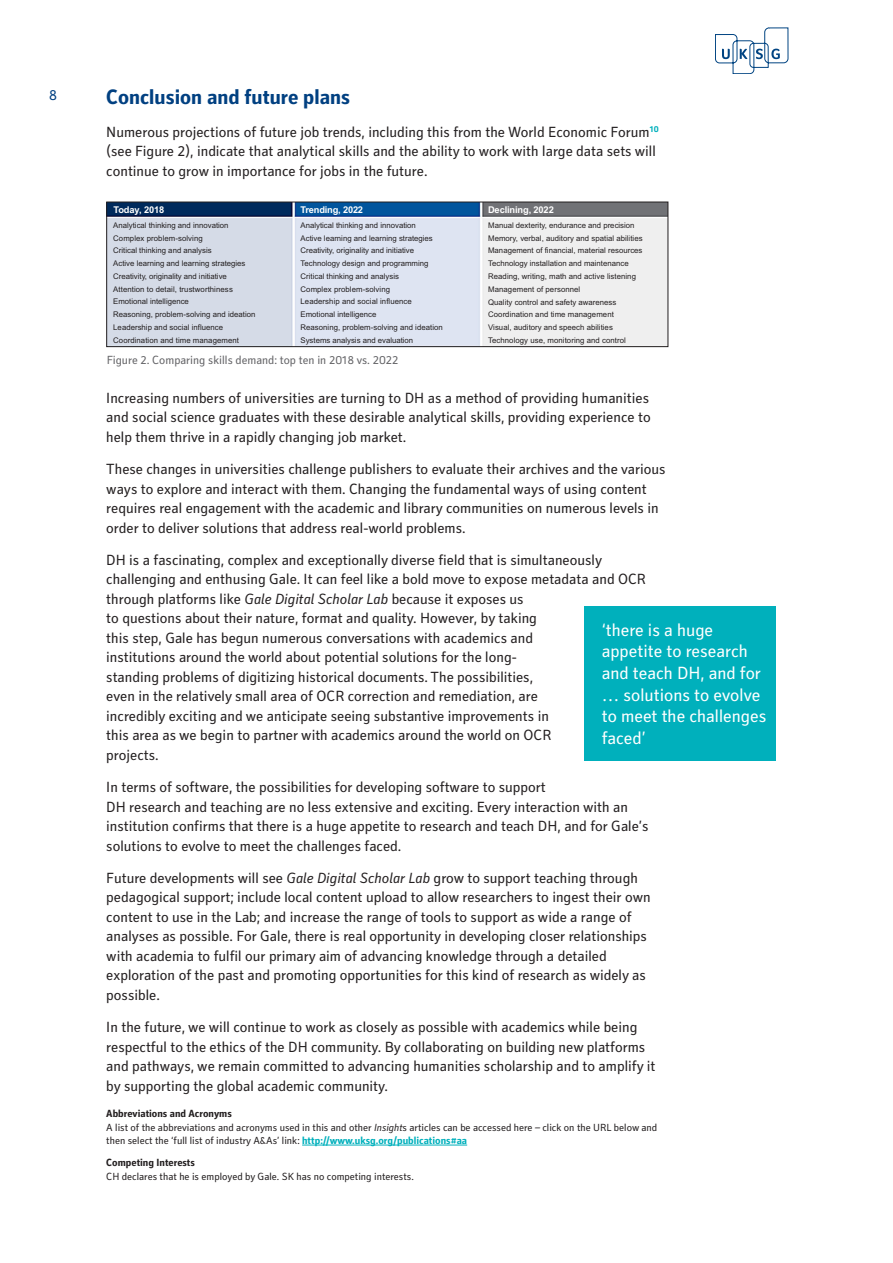
<style>
.page{position:relative;width:893px;height:1263px;background:#fff}
.page>*{position:absolute;margin:0;border:0;box-sizing:border-box;transform-origin:0 0}
.A-Style_Heading{font:700 21px "Secca Std";color:#014081}
.Stand_out_quote{font:18px/21.6px "Secca Std";color:#fff}
.Body{font:15px/19.5px "Secca Std";color:#231f20}
.t1{font:15px "Secca Std";color:#014081}
.t2{font:12px "Secca Std";color:#636366}
.Reference_List{font:10.5px/13.5px "Secca Std";color:#231f20}
.Reference_List-2{font:700 10.5px "Secca Std";color:#231f20}
.t3{font:700 9.3px "Arial";letter-spacing:-.015em;color:#fff}
.t4{font:7.8px/12.8px "Arial";color:#231f20}
.s1{font-style:italic}
.s2{font-weight:700;color:#00b0bc}
</style>
<div class="page">
<svg style="left:715px;top:28px;width:73px;height:46px"></svg>
<hr style="left:302px;top:1145px;width:165px;height:1px;background:#00b0bc">
<div style="left:585px;top:606px;width:191px;height:155px;background:#00b0bc"></div>
<img style="left:108px;top:204px;width:558px;height:141px">
<div style="left:106px;top:202px;width:562px;height:145px;border:1px solid #231f20"></div>
<p class="t1" style="left:49px;top:87px;width:10px">8</p>
<p class="A-Style_Heading" style="left:106px;top:85px;width:245px">Conclusion and future plans</p>
<p class="Body" style="left:106px;top:122px;width:554px">Numerous projections of future job trends, including this from the World Economic Forum<sup>10 </sup>(see Figure 2), indicate that analytical skills and the ability to work with large data sets will continue to grow in importance for jobs in the future.</p>
<p class="t3" style="left:113px;top:204px;width:52px">Today, 2018</p>
<p class="t3" style="left:301px;top:204px;width:64px">Trending, 2022</p>
<p class="t3" style="left:488px;top:204px;width:67px">Declining, 2022</p>
<p class="t4" style="left:301px;top:219px;width:144px">Analytical thinking and innovation<br>Active learning and learning strategies Creativity, originality and initiative Technology design and programming Critical thinking and analysis<br>Complex problem-solving<br>Leadership and social influence Emotional intelligence<br>Reasoning, problem-solving and ideation Systems analysis and evaluation</p>
<p class="t4" style="left:488px;top:219px;width:156px">Manual dexterity, endurance and precision Memory, verbal, auditory and spatial abilities Management of financial, material resources Technology installation and maintenance Reading, writing, math and active listening Management of personnel<br>Quality control and safety awareness Coordination and time management<br>Visual, auditory and speech abilities Technology use, monitoring and control</p>
<p class="t4" style="left:113px;top:219px;width:144px">Analytical thinking and innovation Complex problem-solving<br>Critical thinking and analysis<br>Active learning and learning strategies Creativity, originality and initiative Attention to detail, trustworthiness Emotional intelligence<br>Reasoning, problem-solving and ideation Leadership and social influence Coordination and time management</p>
<p class="t2" style="left:107px;top:353px;width:293px">Figure 2. Comparing skills demand: top ten in 2018 vs. 2022</p>
<p class="Body" style="left:106px;top:389px;width:546px;text-align:justify">Increasing numbers of universities are turning to DH as a method of providing humanities and social science graduates with these desirable analytical skills, providing experience to help them thrive in a rapidly changing job market.</p>
<p class="Body" style="left:106px;top:460px;width:561px">These changes in universities challenge publishers to evaluate their archives and the various ways to explore and interact with them. Changing the fundamental ways of using content requires real engagement with the academic and library communities on numerous levels in order to deliver solutions that address real-world problems.</p>
<p class="Body" style="left:106px;top:551px;width:541px">DH is a fascinating, complex and exceptionally diverse field that is simultaneously challenging and enthusing Gale. It can feel like a bold move to expose metadata and OCR through platforms like <span class="s1">Gale Digital Scholar Lab</span> because it exposes us<br>to questions about their nature, format and quality. However, by taking<br>this step, Gale has begun numerous conversations with academics and<br>institutions around the world about potential solutions for the long-<br>standing problems of digitizing historical documents. The possibilities,<br>even in the relatively small area of OCR correction and remediation, are<br>incredibly exciting and we anticipate seeing substantive improvements in<br>this area as we begin to partner with academics around the world on OCR<br>projects.</p>
<p class="Body" style="left:106px;top:778px;width:544px">In terms of software, the possibilities for developing software to support<br>DH research and teaching are no less extensive and exciting. Every interaction with an institution confirms that there is a huge appetite to research and teach DH, and for Gale’s solutions to evolve to meet the challenges faced.</p>
<p class="Body" style="left:106px;top:869px;width:546px">Future developments will see <span class="s1">Gale Digital Scholar Lab</span> grow to support teaching through pedagogical support; include local content upload to allow researchers to ingest their own content to use in the Lab; and increase the range of tools to support as wide a range of analyses as possible. For Gale, there is real opportunity in developing closer relationships with academia to fulfil our primary aim of advancing knowledge through a detailed exploration of the past and promoting opportunities for this kind of research as widely as possible.</p>
<p class="Body" style="left:106px;top:1018px;width:551px">In the future, we will continue to work as closely as possible with academics while being respectful to the ethics of the DH community. By collaborating on building new platforms and pathways, we remain committed to advancing humanities scholarship and to amplify it by supporting the global academic community.</p>
<p class="Reference_List-2" style="left:106px;top:1107px;width:127px">Abbreviations and Acronyms</p>
<p class="Reference_List" style="left:106px;top:1120px;width:552px">A list of the abbreviations and acronyms used in this and other <span class="s1">Insight</span>s articles can be accessed here – click on the URL below and then select the ‘full list of industry A&amp;As’ link: <span class="s2">http://www.uksg.org/publications#aa</span></p>
<p class="Reference_List-2" style="left:106px;top:1156px;width:90px">Competing Interests</p>
<p class="Reference_List" style="left:106px;top:1169px;width:309px">CH declares that he is employed by Gale. SK has no competing interests.</p>
<p class="Stand_out_quote" style="left:602px;top:619px;width:166px">‘there is a huge appetite to research and teach DH, and for … solutions to evolve to meet the challenges faced’</p>
</div>
